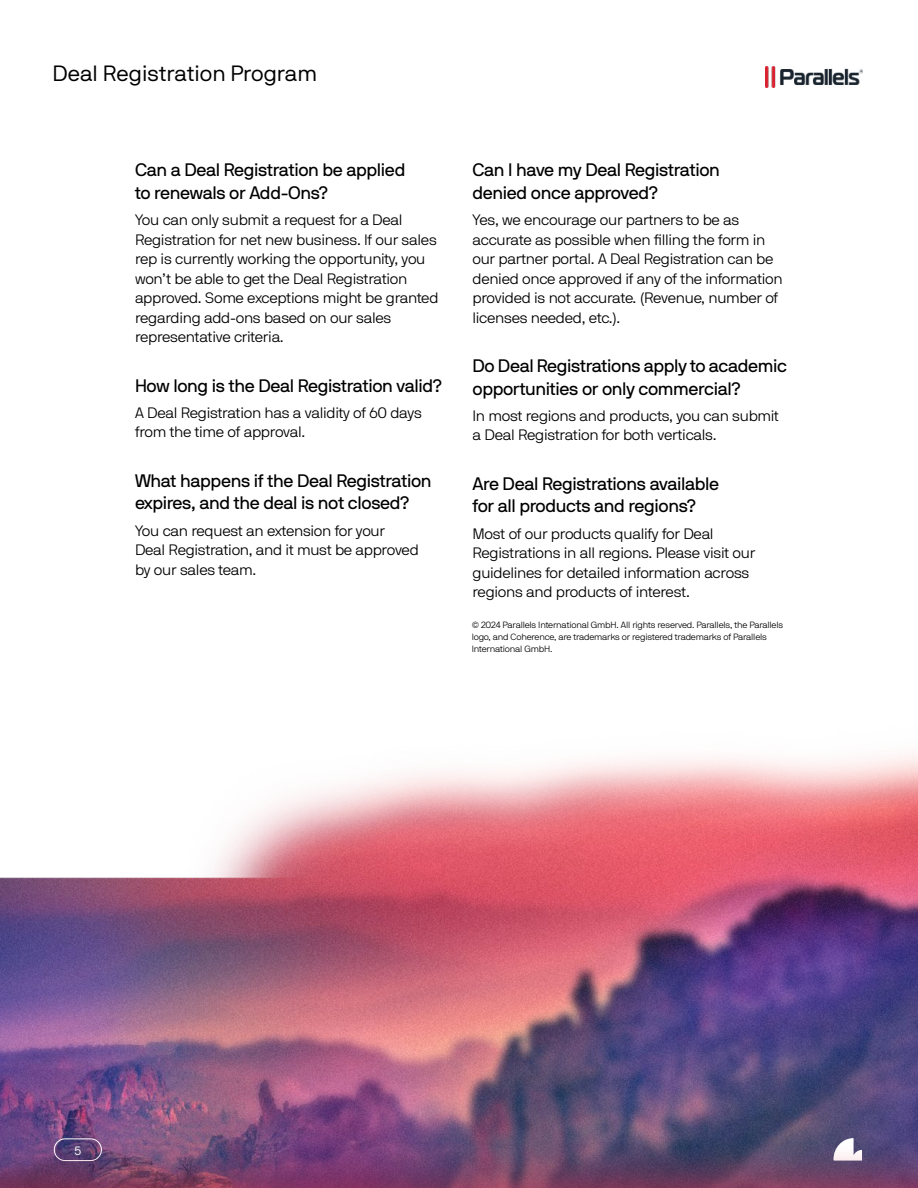
<style>
.page{position:relative;width:918px;height:1188px;background:#fff}
.page>*{position:absolute;margin:0;border:0;box-sizing:border-box;transform-origin:0 0}
.t1{font:22.05px "NB International Pro Boo";color:#000}
.t2{font:18px/22.5px "NB International Pro Reg";letter-spacing:-.02em;color:#000}
.t3{font:15px/19.5px "NB International Pro Lig";letter-spacing:-.02em;color:#000}
.t4{font:12px "NB International Pro Boo";color:#fff}
.t5{font:9px/12px "NB International Pro Lig";letter-spacing:-.02em;color:#000}
</style>
<div class="page">
<img style="left:0;top:754px;width:918px;height:272px">
<img style="left:0;top:1026px;width:918px;height:162px">
<img style="left:766px;top:67px;width:97px;height:20px">
<h1 class="t1" style="left:52px;top:64px;width:266px">Deal Registration Program</h1>
<p class="t2" style="left:135px;top:160px;width:272px">Can a Deal Registration be applied to renewals or Add-Ons?</p>
<p class="t3" style="left:135px;top:211px;width:305px">You can only submit a request for a Deal Registration for net new business. If our sales rep is currently working the opportunity, you won’t be able to get the Deal Registration approved. Some exceptions might be granted regarding add-ons based on our sales representative criteria.</p>
<p class="t2" style="left:135px;top:375px;width:308px">How long is the Deal Registration valid?</p>
<p class="t3" style="left:135px;top:404px;width:288px">A Deal Registration has a validity of 60 days from the time of approval.</p>
<p class="t2" style="left:135px;top:470px;width:298px">What happens if the Deal Registration expires, and the deal is not closed?</p>
<p class="t3" style="left:135px;top:521px;width:285px">You can request an extension for your<br>Deal Registration, and it must be approved by our sales team.</p>
<p class="t2" style="left:472px;top:160px;width:249px">Can I have my Deal Registration denied once approved?</p>
<p class="t3" style="left:472px;top:211px;width:312px">Yes, we encourage our partners to be as accurate as possible when filling the form in our partner portal. A Deal Registration can be denied once approved if any of the information provided is not accurate. (Revenue, number of licenses needed, etc.).</p>
<p class="t2" style="left:472px;top:355px;width:316px">Do Deal Registrations apply to academic opportunities or only commercial?</p>
<p class="t3" style="left:472px;top:407px;width:308px">In most regions and products, you can submit a Deal Registration for both verticals.</p>
<p class="t2" style="left:472px;top:473px;width:248px">Are Deal Registrations available for all products and regions?</p>
<p class="t3" style="left:472px;top:524px;width:284px">Most of our products qualify for Deal Registrations in all regions. Please visit our guidelines for detailed information across regions and products of interest.</p>
<p class="t5" style="left:472px;top:619px;width:313px">© 2024 Parallels International GmbH. All rights reserved. Parallels, the Parallels logo, and Coherence, are trademarks or registered trademarks of Parallels<br>International GmbH.</p>
<p class="t4" style="left:74px;top:1145px;width:8px">5</p>
</div>
